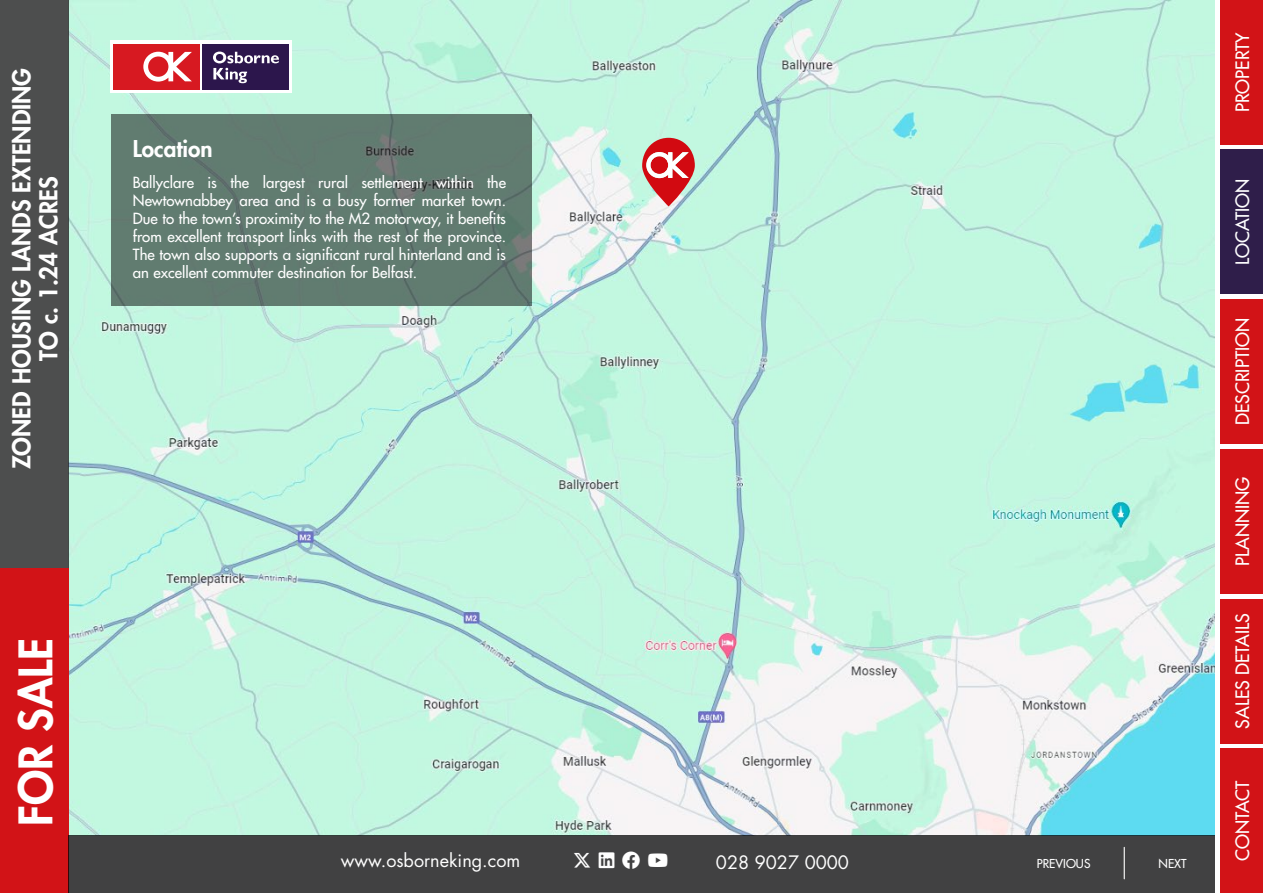
<style>
.page{position:relative;width:1263px;height:893px;background:#fff}
.page>*{position:absolute;margin:0;border:0;box-sizing:border-box;transform-origin:0 0}
.t1{font:800 45px "Futura Std";color:#fff}
.t2{font:800 24px/27px "Futura Std";color:#fff;text-align:center}
.t3{font:800 22.5px "Futura Std";color:#fff}
.t4{font:500 18px "Futura Std";color:#fff}
.t5{font:18px "Futura Std";color:#fff}
.t6{font:18px "Font Awesome 6 Brands";color:#fff}
.t7{font:500 15px/18px "Futura Std";color:#fff;text-align:justify}
.t8{font:500 12px "Futura Std";color:#fff}
</style>
<div class="page">
<img style="left:68px;top:0;width:1147px;height:835px">
<div style="left:111px;top:115px;width:420px;height:191px;background:#617c70"></div>
<div style="left:1220px;top:0;width:43px;height:145px;background:#d21317"></div>
<div style="left:1220px;top:299px;width:43px;height:145px;background:#d21317"></div>
<div style="left:1220px;top:599px;width:43px;height:144px;background:#d21317"></div>
<div style="left:1220px;top:748px;width:43px;height:145px;background:#d21317"></div>
<div style="left:0;top:0;width:68px;height:659px;background:#4d4e4e"></div>
<div style="left:0;top:568px;width:68px;height:325px;background:#d21317"></div>
<svg style="left:111px;top:40px;width:181px;height:53px"></svg>
<div style="left:203px;top:44px;width:86px;height:45px;background:#2c164c"></div>
<svg style="left:213px;top:52px;width:66px;height:31px"></svg>
<div style="left:114px;top:44px;width:86px;height:45px;background:#d71921"></div>
<svg style="left:143px;top:52px;width:49px;height:30px"></svg>
<div style="left:1220px;top:449px;width:43px;height:145px;background:#d21317"></div>
<div style="left:1220px;top:150px;width:43px;height:144px;background:#2f1e4a"></div>
<svg style="left:642px;top:138px;width:53px;height:68px"></svg>
<div style="left:68px;top:835px;width:1147px;height:58px;background:#414142"></div>
<hr style="left:1124px;top:847px;width:1px;height:32px;background:#fff">
<h2 class="t2" style="left:8px;top:469px;width:403px;rotate:-90deg">ZONED HOUSING LANDS EXTENDING<br>TO c. 1.24 ACRES</h2>
<h1 class="t1" style="left:7px;top:826px;width:190px;rotate:-90deg">FOR SALE</h1>
<h3 class="t3" style="left:133px;top:134px;width:81px">Location</h3>
<p class="t7" style="left:133px;top:173px;width:375px">Ballyclare is the largest rural settlement within the Newtownabbey area and is a busy former market town.<br>Due to the town’s proximity to the M2 motorway, it benefits from excellent transport links with the rest of the province.<br>The town also supports a significant rural hinterland and is an excellent commuter destination for Belfast.</p>
<p class="t5" style="left:341px;top:849px;width:181px">www.osborneking.com</p>
<p class="t6" style="left:648px;top:852px;width:22px">□◆▼◆</p>
<p class="t5" style="left:716px;top:851px;width:135px">028 9027 0000</p>
<p class="t8" style="left:1037px;top:856px;width:55px">PREVIOUS</p>
<p class="t8" style="left:1158px;top:856px;width:30px">NEXT</p>
<p class="t4" style="left:1231px;top:112px;width:82px;rotate:-90deg">PROPERTY</p>
<p class="t4" style="left:1231px;top:265px;width:88px;rotate:-90deg">LOCATION</p>
<p class="t4" style="left:1231px;top:425px;width:109px;rotate:-90deg">DESCRIPTION</p>
<p class="t4" style="left:1231px;top:566px;width:91px;rotate:-90deg">PLANNING</p>
<p class="t4" style="left:1231px;top:728px;width:117px;rotate:-90deg">SALES DETAILS</p>
<p class="t4" style="left:1231px;top:861px;width:82px;rotate:-90deg">CONTACT</p>
</div>
